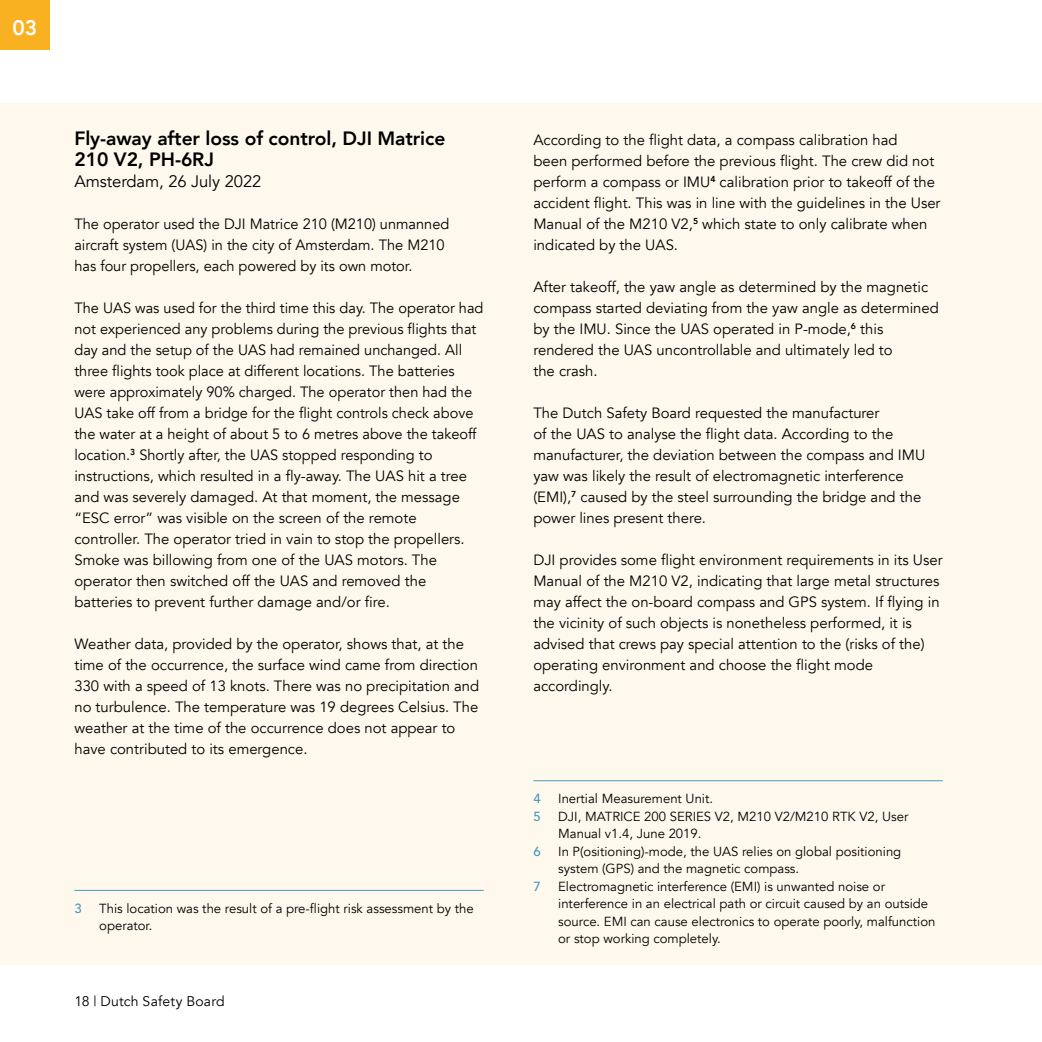
<style>
.page{position:relative;width:1042px;height:1042px;background:#fff}
.page>*{position:absolute;margin:0;border:0;box-sizing:border-box;transform-origin:0 0}
.Hoofdstuk_cijfer_klein{font:800 21px "Avenir";color:#fff}
.H3_-_Artikelkop{font:800 19.25px/21px "Avenir";letter-spacing:-.005em;color:#000}
.H3_-_Artikelkop_onderkop{font:16.62px "Avenir";letter-spacing:-.005em;color:#000}
.P_-_Platte_tekst_zonder_afbrekingen{font:14.88px/21px "Avenir";color:#000}
.t1{font:14px "Avenir";letter-spacing:.015em;color:#000}
.Voetnoot{font:13.12px/17.5px "Avenir";color:#000}
.Voetnoot-2{font:500 13.12px "Avenir LT Std";color:#499abb}
</style>
<div class="page">
<div style="left:0;top:103px;width:1042px;height:861px;background:#fff8ed"></div>
<hr style="left:74px;top:890px;width:410px;height:1px;background:#499abb">
<hr style="left:533px;top:780px;width:410px;height:1px;background:#499abb">
<div style="left:0;top:0;width:50px;height:50px;background:#f9b122"></div>
<p class="Hoofdstuk_cijfer_klein" style="left:12px;top:12px;width:26px">03</p>
<p class="H3_-_Artikelkop" style="left:74px;top:128px;width:372px">Fly-away after loss of control, DJI Matrice<br>210 V2, PH-6RJ</p>
<p class="H3_-_Artikelkop_onderkop" style="left:74px;top:171px;width:188px">Amsterdam, 26 July 2022</p>
<p class="P_-_Platte_tekst_zonder_afbrekingen" style="left:74px;top:214px;width:376px">The operator used the DJI Matrice 210 (M210) unmanned aircraft system (UAS) in the city of Amsterdam. The M210 has four propellers, each powered by its own motor.</p>
<p class="P_-_Platte_tekst_zonder_afbrekingen" style="left:74px;top:298px;width:410px">The UAS was used for the third time this day. The operator had not experienced any problems during the previous flights that day and the setup of the UAS had remained unchanged. All three flights took place at different locations. The batteries were approximately 90% charged. The operator then had the UAS take off from a bridge for the flight controls check above the water at a height of about 5 to 6 metres above the takeoff location.<sup>3</sup> Shortly after, the UAS stopped responding to instructions, which resulted in a fly-away. The UAS hit a tree and was severely damaged. At that moment, the message “ESC error” was visible on the screen of the remote controller. The operator tried in vain to stop the propellers.<br>Smoke was billowing from one of the UAS motors. The operator then switched off the UAS and removed the batteries to prevent further damage and/or fire.</p>
<p class="P_-_Platte_tekst_zonder_afbrekingen" style="left:74px;top:634px;width:406px">Weather data, provided by the operator, shows that, at the time of the occurrence, the surface wind came from direction 330 with a speed of 13 knots. There was no precipitation and no turbulence. The temperature was 19 degrees Celsius. The weather at the time of the occurrence does not appear to have contributed to its emergence.</p>
<p class="Voetnoot-2" style="left:74px;top:900px;width:9px">3</p>
<p class="Voetnoot" style="left:99px;top:900px;width:376px">This location was the result of a pre-flight risk assessment by the operator.</p>
<p class="t1" style="left:74px;top:993px;width:152px">18 | Dutch Safety Board</p>
<p class="P_-_Platte_tekst_zonder_afbrekingen" style="left:533px;top:130px;width:409px">According to the flight data, a compass calibration had<br>been performed before the previous flight. The crew did not perform a compass or IMU<sup>4</sup> calibration prior to takeoff of the accident flight. This was in line with the guidelines in the User Manual of the M210 V2,<sup>5</sup> which state to only calibrate when indicated by the UAS.</p>
<p class="P_-_Platte_tekst_zonder_afbrekingen" style="left:533px;top:277px;width:407px">After takeoff, the yaw angle as determined by the magnetic compass started deviating from the yaw angle as determined by the IMU. Since the UAS operated in P-mode,<sup>6</sup> this rendered the UAS uncontrollable and ultimately led to<br>the crash.</p>
<p class="P_-_Platte_tekst_zonder_afbrekingen" style="left:533px;top:403px;width:393px">The Dutch Safety Board requested the manufacturer<br>of the UAS to analyse the flight data. According to the manufacturer, the deviation between the compass and IMU yaw was likely the result of electromagnetic interference (EMI),<sup>7</sup> caused by the steel surrounding the bridge and the power lines present there.</p>
<p class="P_-_Platte_tekst_zonder_afbrekingen" style="left:533px;top:550px;width:411px">DJI provides some flight environment requirements in its User Manual of the M210 V2, indicating that large metal structures may affect the on-board compass and GPS system. If flying in the vicinity of such objects is nonetheless performed, it is advised that crews pay special attention to the (risks of the) operating environment and choose the flight mode accordingly.</p>
<p class="Voetnoot-2" style="left:533px;top:791px;width:9px">4</p>
<p class="Voetnoot" style="left:558px;top:790px;width:156px">Inertial Measurement Unit.</p>
<p class="Voetnoot-2" style="left:533px;top:808px;width:9px">5</p>
<p class="Voetnoot" style="left:558px;top:807px;width:352px">DJI, MATRICE 200 SERIES V2, M210 V2/M210 RTK V2, User<br>Manual v1.4, June 2019.</p>
<p class="Voetnoot-2" style="left:533px;top:843px;width:9px">6</p>
<p class="Voetnoot" style="left:558px;top:842px;width:345px">In P(ositioning)-mode, the UAS relies on global positioning system (GPS) and the magnetic compass.</p>
<p class="Voetnoot-2" style="left:533px;top:878px;width:9px">7</p>
<p class="Voetnoot" style="left:558px;top:877px;width:379px">Electromagnetic interference (EMI) is unwanted noise or interference in an electrical path or circuit caused by an outside source. EMI can cause electronics to operate poorly, malfunction or stop working completely.</p>
</div>
